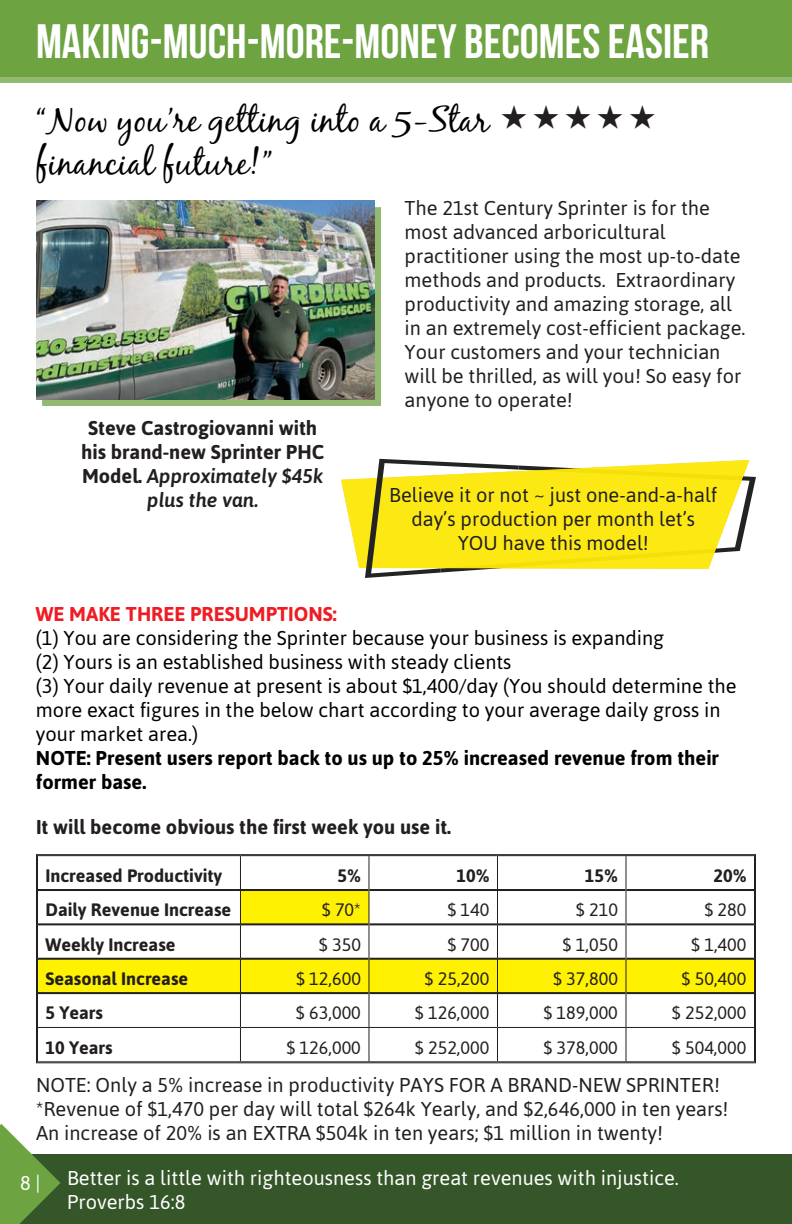
<style>
.page{position:relative;width:792px;height:1224px;background:#fff}
.page>*{position:absolute;margin:0;border:0;box-sizing:border-box;transform-origin:0 0}
.Grey_Heading{font:700 48px "Bebas Neue";color:#fff}
.Grey_Heading-2{font:36px "Black Jack";color:#000}
.t1{font:20px/24px "Asap";color:#231f20}
.Grey_Heading-3{font:20px/24px "Asap";color:#000}
.t2{font:700 20px/24px "Asap";color:#231f20;text-align:center}
.t3{font:20px "Asap";color:#fff}
.Grey_Heading-4{font:700 20px/24px "Asap";color:#000}
.Grey_Heading-5{font:700 20px "Asap";color:#ee1d23}
.t4{font:18px "Asap";color:#231f20}
.t5{font:700 18px "Asap";color:#231f20}
.s1{font-weight:500;font-style:italic}
</style>
<div class="page">
<div style="left:0;top:1155px;width:792px;height:69px;background:#355628"></div>
<svg style="left:0;top:1124px;width:60px;height:100px"></svg>
<div style="left:0;top:0;width:792px;height:83px;background:#6da341;opacity:.75"></div>
<div style="left:0;top:0;width:792px;height:76px;background:#6da341"></div>
<div style="left:240px;top:890px;width:129px;height:34px;background:#fff200"></div>
<div style="left:38px;top:960px;width:716px;height:32px;background:#fff200"></div>
<hr style="left:38px;top:889px;width:202px;height:2px;background:#231f20">
<hr style="left:241px;top:889px;width:127px;height:2px;background:#231f20">
<hr style="left:369px;top:889px;width:128px;height:2px;background:#231f20">
<hr style="left:498px;top:889px;width:127px;height:2px;background:#231f20">
<hr style="left:626px;top:889px;width:128px;height:2px;background:#231f20">
<hr style="left:38px;top:923px;width:202px;height:2px;background:#231f20">
<hr style="left:241px;top:923px;width:127px;height:2px;background:#231f20">
<hr style="left:369px;top:923px;width:128px;height:2px;background:#231f20">
<hr style="left:498px;top:923px;width:127px;height:2px;background:#231f20">
<hr style="left:626px;top:923px;width:128px;height:2px;background:#231f20">
<hr style="left:38px;top:958px;width:202px;height:2px;background:#231f20">
<hr style="left:241px;top:958px;width:127px;height:2px;background:#231f20">
<hr style="left:369px;top:958px;width:128px;height:2px;background:#231f20">
<hr style="left:498px;top:958px;width:127px;height:2px;background:#231f20">
<hr style="left:626px;top:958px;width:128px;height:2px;background:#231f20">
<hr style="left:38px;top:992px;width:202px;height:2px;background:#231f20">
<hr style="left:241px;top:992px;width:127px;height:2px;background:#231f20">
<hr style="left:369px;top:992px;width:128px;height:2px;background:#231f20">
<hr style="left:498px;top:992px;width:127px;height:2px;background:#231f20">
<hr style="left:626px;top:992px;width:128px;height:2px;background:#231f20">
<hr style="left:240px;top:856px;width:1px;height:34px;background:#231f20">
<hr style="left:368px;top:856px;width:1px;height:34px;background:#231f20">
<hr style="left:497px;top:856px;width:1px;height:34px;background:#231f20">
<hr style="left:625px;top:856px;width:1px;height:34px;background:#231f20">
<hr style="left:240px;top:890px;width:1px;height:34px;background:#231f20">
<hr style="left:368px;top:890px;width:1px;height:34px;background:#231f20">
<hr style="left:497px;top:890px;width:1px;height:34px;background:#231f20">
<hr style="left:625px;top:890px;width:1px;height:34px;background:#231f20">
<hr style="left:240px;top:924px;width:1px;height:35px;background:#231f20">
<hr style="left:368px;top:924px;width:1px;height:35px;background:#231f20">
<hr style="left:497px;top:924px;width:1px;height:35px;background:#231f20">
<hr style="left:625px;top:924px;width:1px;height:35px;background:#231f20">
<hr style="left:240px;top:959px;width:1px;height:34px;background:#231f20">
<hr style="left:368px;top:959px;width:1px;height:34px;background:#231f20">
<hr style="left:497px;top:959px;width:1px;height:34px;background:#231f20">
<hr style="left:625px;top:959px;width:1px;height:34px;background:#231f20">
<hr style="left:240px;top:993px;width:1px;height:34px;background:#231f20">
<hr style="left:368px;top:993px;width:1px;height:34px;background:#231f20">
<hr style="left:497px;top:993px;width:1px;height:34px;background:#231f20">
<hr style="left:625px;top:993px;width:1px;height:34px;background:#231f20">
<hr style="left:37px;top:1027px;width:203px;height:1px;background:#231f20">
<hr style="left:240px;top:1027px;width:129px;height:1px;background:#231f20">
<hr style="left:240px;top:1028px;width:1px;height:33px;background:#231f20">
<hr style="left:369px;top:1027px;width:128px;height:1px;background:#231f20">
<hr style="left:368px;top:1028px;width:1px;height:33px;background:#231f20">
<hr style="left:497px;top:1027px;width:129px;height:1px;background:#231f20">
<hr style="left:497px;top:1028px;width:1px;height:33px;background:#231f20">
<hr style="left:626px;top:1027px;width:129px;height:1px;background:#231f20">
<hr style="left:625px;top:1028px;width:1px;height:33px;background:#231f20">
<div style="left:36px;top:854px;width:720px;height:209px;border:1px solid #231f20"></div>
<div style="left:42px;top:207px;width:339px;height:199px;background:#6da341;opacity:.75"></div>
<img style="left:36px;top:201px;width:338px;height:198px">
<svg style="left:341px;top:478px;width:24px;height:90px;fill:#fce914"></svg>
<svg style="left:365px;top:459px;width:391px;height:119px"></svg>
<p class="Grey_Heading" style="left:36px;top:15px;width:675px">MAKING-MUCH-MORE-MONEY BECOMES EASIER</p>
<p class="Grey_Heading-2" style="left:36px;top:98px;width:455px">“Now you’re getting into a 5-Star</p>
<p class="Grey_Heading-2" style="left:36px;top:141px;width:238px">financial future!”</p>
<p class="t2" style="left:81px;top:415px;width:245px">Steve Castrogiovanni with his brand-new Sprinter PHC<br>Model. <span class="s1">Approximately $45k plus the van.</span></p>
<p class="t1" style="left:405px;top:195px;width:307px">The 21st Century Sprinter is for the most advanced arboricultural</p>
<p class="t1" style="left:405px;top:243px;width:342px">practitioner using the most up-to-date methods and products. Extraordinary productivity and amazing storage, all in an extremely cost-efficient package.<br>Your customers and your technician will be thrilled, as will you! So easy for anyone to operate!</p>
<p class="t1" style="left:389px;top:483px;width:330px;text-align:center">Believe it or not ~ just one-and-a-half day’s production per month let’s</p>
<p class="t1" style="left:458px;top:531px;width:193px">YOU have this model!</p>
<p class="Grey_Heading-5" style="left:36px;top:600px;width:302px">WE MAKE THREE PRESUMPTIONS:</p>
<p class="Grey_Heading-3" style="left:36px;top:625px;width:630px">(1) You are considering the Sprinter because your business is expanding</p>
<p class="Grey_Heading-3" style="left:36px;top:649px;width:477px">(2) Yours is an established business with steady clients</p>
<p class="Grey_Heading-3" style="left:36px;top:673px;width:702px">(3) Your daily revenue at present is about $1,400/day (You should determine the more exact figures in the below chart according to your average daily gross in your market area.)</p>
<p class="Grey_Heading-4" style="left:36px;top:745px;width:684px">NOTE: Present users report back to us up to 25% increased revenue from their former base.</p>
<p class="t2" style="left:36px;top:814px;width:417px">It will become obvious the first week you use it.</p>
<p class="t5" style="left:46px;top:864px;width:178px">Increased Productivity</p>
<p class="t5" style="left:338px;top:864px;width:25px">5%</p>
<p class="t5" style="left:456px;top:864px;width:35px">10%</p>
<p class="t5" style="left:585px;top:864px;width:35px">15%</p>
<p class="t5" style="left:713px;top:864px;width:35px">20%</p>
<p class="t5" style="left:46px;top:898px;width:187px">Daily Revenue Increase</p>
<p class="t4" style="left:322px;top:898px;width:41px">$ 70*</p>
<p class="t4" style="left:447px;top:898px;width:44px">$ 140</p>
<p class="t4" style="left:576px;top:898px;width:44px">$ 210</p>
<p class="t4" style="left:704px;top:898px;width:44px">$ 280</p>
<p class="t5" style="left:46px;top:932px;width:132px">Weekly Increase</p>
<p class="t4" style="left:319px;top:933px;width:44px">$ 350</p>
<p class="t4" style="left:447px;top:933px;width:44px">$ 700</p>
<p class="t4" style="left:563px;top:933px;width:57px">$ 1,050</p>
<p class="t4" style="left:691px;top:933px;width:57px">$ 1,400</p>
<p class="t5" style="left:45px;top:967px;width:144px">Seasonal Increase</p>
<p class="t4" style="left:296px;top:967px;width:66px">$ 12,600</p>
<p class="t4" style="left:425px;top:967px;width:66px">$ 25,200</p>
<p class="t4" style="left:553px;top:967px;width:66px">$ 37,800</p>
<p class="t4" style="left:682px;top:967px;width:66px">$ 50,400</p>
<p class="t5" style="left:45px;top:1001px;width:59px">5 Years</p>
<p class="t4" style="left:296px;top:1001px;width:66px">$ 63,000</p>
<p class="t4" style="left:415px;top:1001px;width:76px">$ 126,000</p>
<p class="t4" style="left:543px;top:1001px;width:76px">$ 189,000</p>
<p class="t4" style="left:672px;top:1001px;width:76px">$ 252,000</p>
<p class="t5" style="left:45px;top:1035px;width:69px">10 Years</p>
<p class="t4" style="left:286px;top:1036px;width:76px">$ 126,000</p>
<p class="t4" style="left:415px;top:1036px;width:76px">$ 252,000</p>
<p class="t4" style="left:543px;top:1036px;width:76px">$ 378,000</p>
<p class="t4" style="left:672px;top:1036px;width:76px">$ 504,000</p>
<p class="t1" style="left:36px;top:1072px;width:685px">NOTE: Only a 5% increase in productivity PAYS FOR A BRAND-NEW SPRINTER!</p>
<p class="t1" style="left:36px;top:1096px;width:694px">*Revenue of $1,470 per day will total $264k Yearly, and $2,646,000 in ten years!</p>
<p class="t1" style="left:36px;top:1120px;width:629px">An increase of 20% is an EXTRA $504k in ten years; $1 million in twenty!</p>
<p class="t3" style="left:20px;top:1170px;width:22px">8 |</p>
<p class="t3" style="left:67px;top:1165px;width:613px">Better is a little with righteousness than great revenues with injustice.</p>
<p class="t3" style="left:67px;top:1189px;width:120px">Proverbs 16:8</p>
</div>
